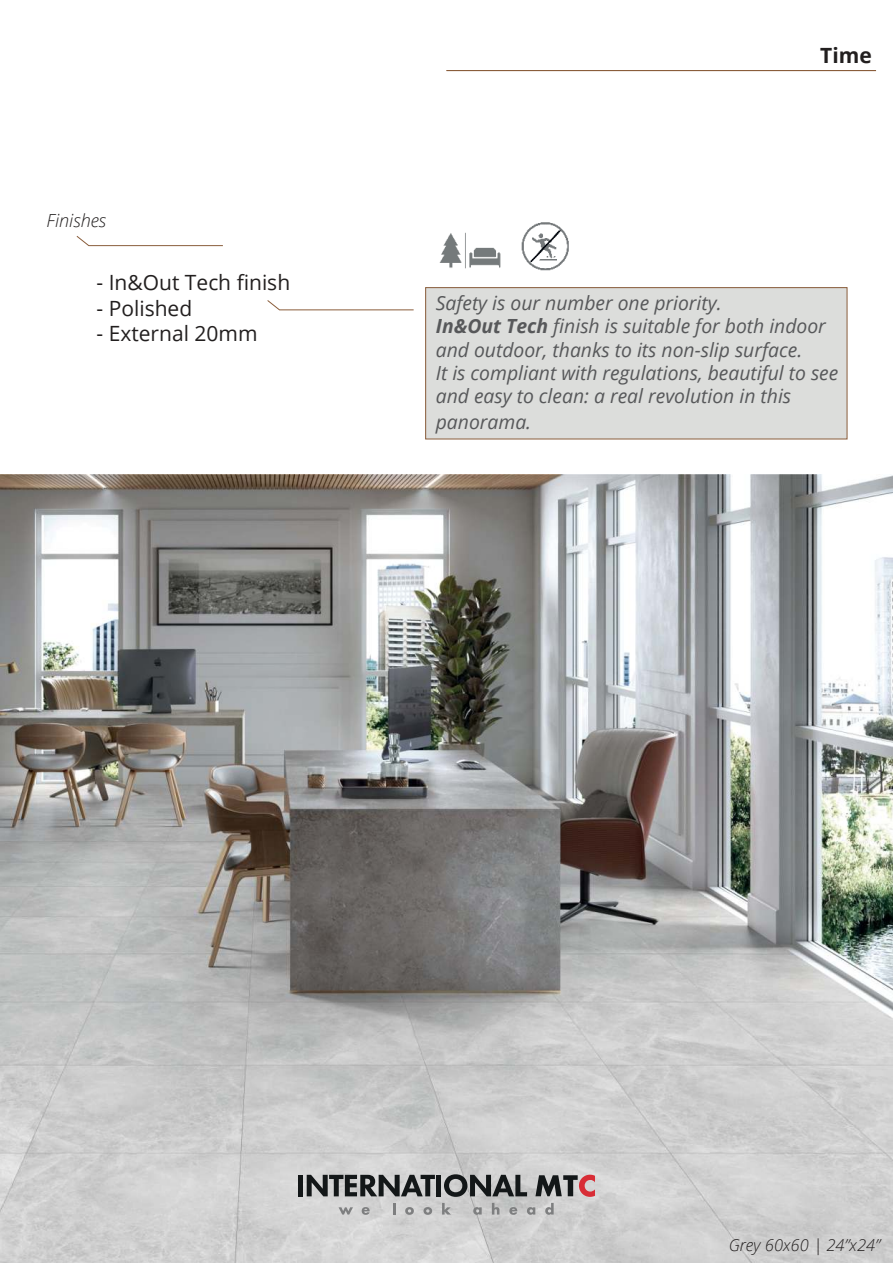
<style>
.page{position:relative;width:893px;height:1263px;background:#fff}
.page>*{position:absolute;margin:0;border:0;box-sizing:border-box;transform-origin:0 0}
.t1{font:21px "Open Sans";color:#221f1f}
.t2{font:700 21px "Open Sans";color:#221f1f}
.t3{font:italic 19.5px/23.4px "Open Sans";color:#57585a}
.t4{font:italic 300 18px "Open Sans";color:#221f1f}
.t5{font:italic 300 16.5px "Open Sans";color:#221f1f}
.s1{font-weight:700}
</style>
<div class="page">
<img style="left:0;top:475px;width:893px;height:788px">
<div style="left:426px;top:288px;width:421px;height:151px;background:#dcdddb"></div>
<div style="left:425px;top:287px;width:422px;height:152px;border:1px solid #8a5d3b"></div>
<img style="left:439px;top:232px;width:62px;height:37px">
<div style="left:298px;top:1175px;width:5px;height:21px;background:#131718"></div>
<svg style="left:307px;top:1175px;width:128px;height:21px;background:#686a6a"></svg>
<div style="left:436px;top:1175px;width:5px;height:21px;background:#131718"></div>
<svg style="left:444px;top:1174px;width:83px;height:23px;background:#717374"></svg>
<svg style="left:535px;top:1175px;width:60px;height:22px"></svg>
<svg style="left:339px;top:1207px;width:14px;height:7px"></svg>
<svg style="left:362px;top:1207px;width:8px;height:8px"></svg>
<svg style="left:393px;top:1203px;width:2px;height:11px"></svg>
<svg style="left:405px;top:1207px;width:9px;height:8px"></svg>
<svg style="left:423px;top:1207px;width:9px;height:8px"></svg>
<svg style="left:442px;top:1203px;width:9px;height:11px"></svg>
<svg style="left:473px;top:1207px;width:9px;height:8px"></svg>
<svg style="left:492px;top:1203px;width:7px;height:11px"></svg>
<svg style="left:509px;top:1207px;width:8px;height:8px"></svg>
<svg style="left:527px;top:1207px;width:8px;height:8px"></svg>
<svg style="left:545px;top:1203px;width:9px;height:12px"></svg>
<svg style="left:76px;top:236px;width:147px;height:10px"></svg>
<svg style="left:267px;top:300px;width:147px;height:10px"></svg>
<img style="left:521px;top:222px;width:48px;height:48px">
<hr style="left:446px;top:70px;width:430px;height:1px;background:#8a5d3b">
<p class="t4" style="left:46px;top:214px;width:61px">Finishes</p>
<p class="t1" style="left:96px;top:268px;width:195px">- In&amp;Out Tech finish</p>
<p class="t1" style="left:96px;top:294px;width:97px">- Polished</p>
<p class="t1" style="left:96px;top:325px;width:163px">- External 20mm</p>
<p class="t2" style="left:820px;top:44px;width:53px">Time</p>
<p class="t3" style="left:436px;top:293px;width:404px">Safety is our number one priority.<br><span class="s1">In&amp;Out Tech</span> finish is suitable for both indoor and outdoor, thanks to its non-slip surface.<br>It is compliant with regulations, beautiful to see and easy to clean: a real revolution in this</p>
<p class="t3" style="left:436px;top:412px;width:97px">panorama.</p>
<p class="t5" style="left:729px;top:1239px;width:153px">Grey 60x60 | 24”x24”</p>
</div>
